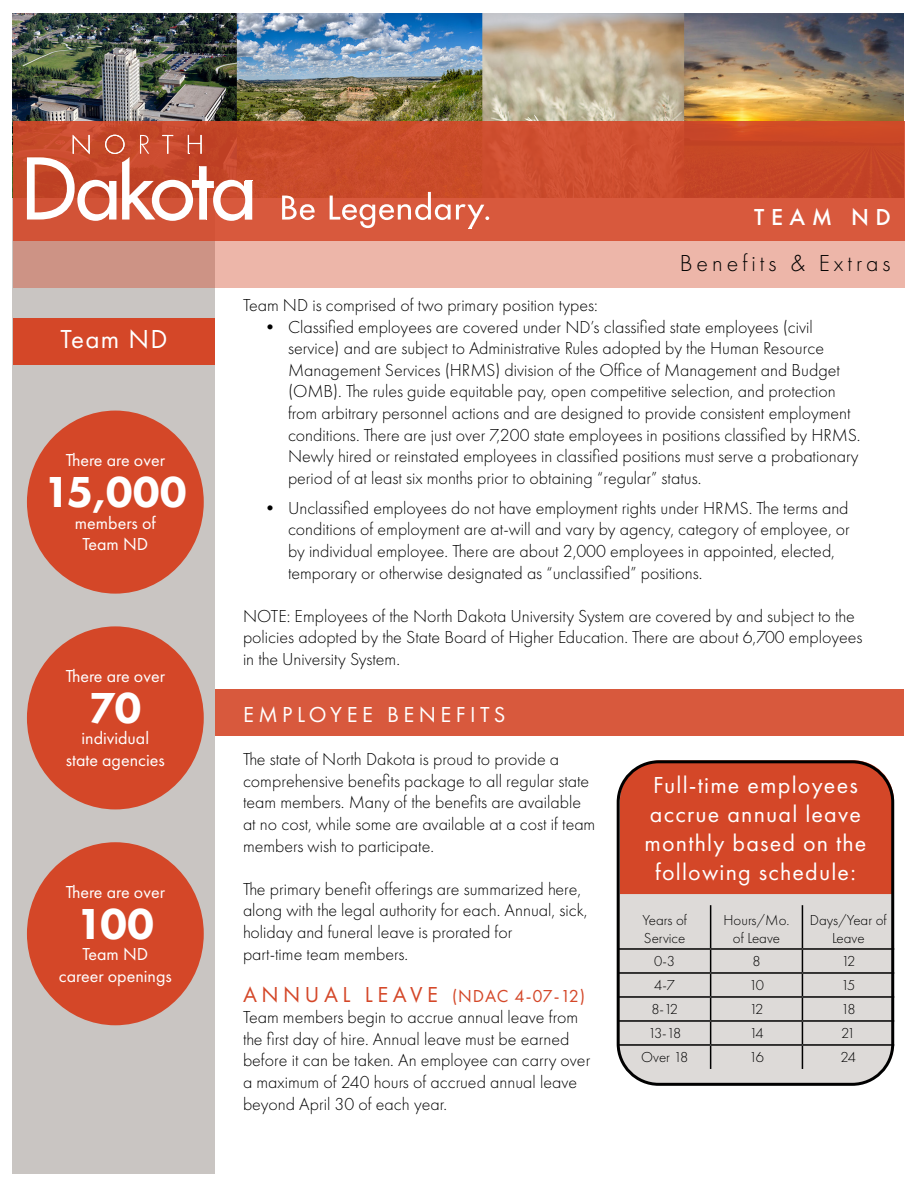
<style>
.page{position:relative;width:918px;height:1188px;background:#fff}
.page>*{position:absolute;margin:0;border:0;box-sizing:border-box;transform-origin:0 0}
.t1{font:800 45px "Futura PT";letter-spacing:-.02em;color:#fff}
.t2{font:27px "Futura PT";letter-spacing:.05em;color:#fff}
.t3{font:24px/28.8px "Futura PT";letter-spacing:.05em;color:#fff}
.t4{font:300 24px "Futura PT";letter-spacing:.165em;color:#000}
.t5{font:500 24px "Futura PT";letter-spacing:.275em;color:#fff}
.t6{font:22.5px "Futura PT";letter-spacing:.2em;color:#fff}
.t7{font:300 18px/21.6px "Futura PT";color:#000}
.t8{font:18px "Futura PT";color:#fff}
.t9{font:18px "Futura PT";letter-spacing:.03em;color:#d44728}
.t10{font:300 15px/18px "Futura PT";color:#000;text-align:center}
.s1{font-size:22.5px}
</style>
<div class="page">
<div style="left:13px;top:14px;width:202px;height:1160px;background:#c9c5c2"></div>
<img style="left:13px;top:14px;width:891px;height:108px">
<div style="left:13px;top:122px;width:891px;height:119px;background:linear-gradient(to right,#ce5032,#cf4f30)"></div>
<svg style="left:13px;top:241px;width:891px;height:46px;background:#e5aea0"></svg>
<div style="left:27px;top:411px;width:177px;height:183px;background:#d44728;border-radius:50%"></div>
<div style="left:13px;top:318px;width:201px;height:47px;background:#d44728"></div>
<div style="left:27px;top:626px;width:177px;height:183px;background:#d44728;border-radius:50%"></div>
<div style="left:27px;top:842px;width:177px;height:183px;background:#d44728;border-radius:50%"></div>
<svg style="left:282px;top:196px;width:33px;height:24px"></svg>
<svg style="left:330px;top:192px;width:159px;height:36px;background:#dd765e"></svg>
<svg style="left:27px;top:135px;width:225px;height:86px;background:#d67b66"></svg>
<div style="left:215px;top:689px;width:688px;height:47px;background:#d8593d"></div>
<div style="left:618px;top:762px;width:274px;height:322px;background:#dddad8;border-radius:40px"></div>
<div style="left:621px;top:760px;width:273px;height:134px;background:#d44728"></div>
<div style="left:617px;top:760px;width:277px;height:326px;border:3px solid #000;border-radius:40px"></div>
<hr style="left:710px;top:905px;width:1px;height:43px;background:#000">
<hr style="left:802px;top:905px;width:1px;height:43px;background:#000">
<hr style="left:619px;top:948px;width:92px;height:2px;background:#000">
<hr style="left:711px;top:948px;width:91px;height:2px;background:#000">
<hr style="left:802px;top:948px;width:92px;height:2px;background:#000">
<hr style="left:619px;top:972px;width:92px;height:2px;background:#000">
<hr style="left:711px;top:972px;width:91px;height:2px;background:#000">
<hr style="left:802px;top:972px;width:92px;height:2px;background:#000">
<hr style="left:619px;top:996px;width:92px;height:2px;background:#000">
<hr style="left:711px;top:996px;width:91px;height:2px;background:#000">
<hr style="left:802px;top:996px;width:92px;height:2px;background:#000">
<hr style="left:619px;top:1020px;width:92px;height:2px;background:#000">
<hr style="left:711px;top:1020px;width:91px;height:2px;background:#000">
<hr style="left:802px;top:1020px;width:92px;height:2px;background:#000">
<hr style="left:619px;top:1044px;width:92px;height:2px;background:#000">
<hr style="left:711px;top:1044px;width:91px;height:2px;background:#000">
<svg style="left:710px;top:950px;width:1px;height:119px"></svg>
<hr style="left:802px;top:1044px;width:92px;height:2px;background:#000">
<svg style="left:802px;top:950px;width:1px;height:119px"></svg>
<p class="t2" style="left:60px;top:323px;width:109px">Team ND</p>
<p class="t8" style="left:66px;top:450px;width:101px">There are over</p>
<p class="t1" style="left:44px;top:464px;width:145px">15,000</p>
<p class="t8" style="left:75px;top:512px;width:82px">members of</p>
<p class="t8" style="left:82px;top:533px;width:67px">Team ND</p>
<p class="t8" style="left:66px;top:666px;width:101px">There are over</p>
<p class="t1" style="left:89px;top:680px;width:54px">70</p>
<p class="t8" style="left:82px;top:728px;width:69px">individual</p>
<p class="t8" style="left:66px;top:749px;width:101px">state agencies</p>
<p class="t8" style="left:66px;top:881px;width:101px">There are over</p>
<p class="t1" style="left:76px;top:895px;width:79px">100</p>
<p class="t8" style="left:82px;top:944px;width:67px">Team ND</p>
<p class="t8" style="left:59px;top:965px;width:115px">career openings</p>
<p class="t5" style="left:754px;top:203px;width:138px">TEAM ND</p>
<p class="t4" style="left:680px;top:250px;width:212px">Benefits &amp; Extras</p>
<p class="t7" style="left:243px;top:294px;width:356px">Team ND is comprised of two primary position types:</p>
<p class="t7" style="left:288px;top:316px;width:574px;text-indent:-27px">• Classified employees are covered under ND’s classified state employees (civil service) and are subject to Administrative Rules adopted by the Human Resource Management Services (HRMS) division of the Office of Management and Budget (OMB). The rules guide equitable pay, open competitive selection, and protection from arbitrary personnel actions and are designed to provide consistent employment conditions. There are just over 7,200 state employees in positions classified by HRMS.<br>Newly hired or reinstated employees in classified positions must serve a probationary period of at least six months prior to obtaining “regular” status.</p>
<p class="t7" style="left:288px;top:497px;width:563px;text-indent:-27px">• Unclassified employees do not have employment rights under HRMS. The terms and conditions of employment are at-will and vary by agency, category of employee, or by individual employee. There are about 2,000 employees in appointed, elected, temporary or otherwise designated as “unclassified” positions.</p>
<p class="t7" style="left:243px;top:605px;width:621px">NOTE: Employees of the North Dakota University System are covered by and subject to the policies adopted by the State Board of Higher Education. There are about 6,700 employees in the University System.</p>
<p class="t6" style="left:243px;top:701px;width:264px">EMPLOYEE BENEFITS</p>
<p class="t7" style="left:243px;top:748px;width:348px">The state of North Dakota is proud to provide a comprehensive benefits package to all regular state</p>
<p class="t7" style="left:243px;top:792px;width:340px">team members. Many of the benefits are available</p>
<p class="t7" style="left:243px;top:813px;width:354px">at no cost, while some are available at a cost if team</p>
<p class="t7" style="left:243px;top:835px;width:192px">members wish to participate.</p>
<p class="t7" style="left:243px;top:878px;width:340px">The primary benefit offerings are summarized here,</p>
<p class="t7" style="left:243px;top:900px;width:346px">along with the legal authority for each. Annual, sick, holiday and funeral leave is prorated for</p>
<p class="t7" style="left:243px;top:943px;width:167px">part-time team members.</p>
<p class="t9" style="left:243px;top:985px;width:344px"><span class="s1">ANNUAL LEAVE</span> (NDAC 4-07-12)</p>
<p class="t7" style="left:243px;top:1006px;width:337px">Team members begin to accrue annual leave from</p>
<p class="t7" style="left:243px;top:1028px;width:328px">the first day of hire. Annual leave must be earned</p>
<p class="t7" style="left:243px;top:1050px;width:349px">before it can be taken. An employee can carry over</p>
<p class="t7" style="left:243px;top:1071px;width:336px">a maximum of 240 hours of accrued annual leave</p>
<p class="t7" style="left:243px;top:1093px;width:206px">beyond April 30 of each year.</p>
<p class="t3" style="left:653px;top:771px;width:206px">Full-time employees</p>
<p class="t3" style="left:645px;top:800px;width:223px">accrue annual leave monthly based on the</p>
<p class="t3" style="left:655px;top:857px;width:202px">following schedule:</p>
<p class="t10" style="left:642px;top:911px;width:46px;text-align:left">Years of<br>Service</p>
<p class="t10" style="left:724px;top:911px;width:67px">Hours/Mo. of Leave</p>
<p class="t10" style="left:810px;top:911px;width:78px">Days/Year of<br>Leave</p>
<p class="t10" style="left:654px;top:953px;width:22px">0-3</p>
<p class="t10" style="left:752px;top:953px;width:10px">8</p>
<p class="t10" style="left:841px;top:953px;width:15px">12</p>
<p class="t10" style="left:654px;top:977px;width:22px">4-7</p>
<p class="t10" style="left:749px;top:977px;width:16px">10</p>
<p class="t10" style="left:841px;top:977px;width:16px">15</p>
<p class="t10" style="left:651px;top:1001px;width:28px">8-12</p>
<p class="t10" style="left:750px;top:1001px;width:15px">12</p>
<p class="t10" style="left:841px;top:1001px;width:16px">18</p>
<p class="t10" style="left:648px;top:1025px;width:35px">13-18</p>
<p class="t10" style="left:749px;top:1025px;width:16px">14</p>
<p class="t10" style="left:841px;top:1025px;width:16px">21</p>
<p class="t10" style="left:641px;top:1049px;width:49px">Over 18</p>
<p class="t10" style="left:749px;top:1049px;width:16px">16</p>
<p class="t10" style="left:840px;top:1049px;width:17px">24</p>
</div>
